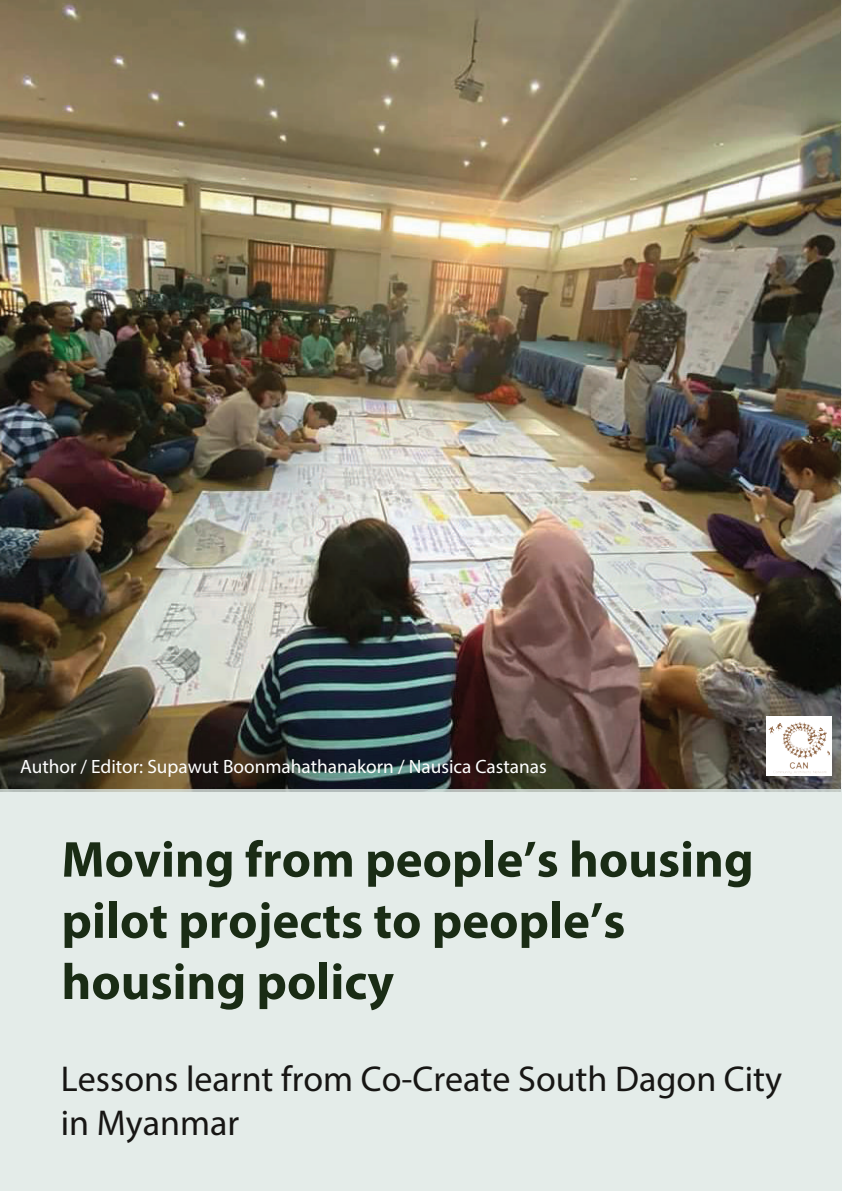
<style>
.page{position:relative;width:842px;height:1191px;background:#fff}
.page>*{position:absolute;margin:0;border:0;box-sizing:border-box;transform-origin:0 0}
.t1{font:700 51px/61.2px "Myriad Pro";color:#1a2c15}
.t2{font:36px/43.2px "Myriad Pro";color:#171614}
.t3{font:19.2px "Myriad Pro";color:#fff}
</style>
<div class="page">
<img style="left:0;top:0;width:842px;height:789px">
<div style="left:0;top:789px;width:842px;height:401px;background:#dee8e4"></div>
<div style="left:766px;top:716px;width:66px;height:59px;background:#fff"></div>
<img style="left:768px;top:723px;width:62px;height:50px">
<p class="t3" style="left:20px;top:755px;width:528px">Author / Editor: Supawut Boonmahathanakorn / Nausica Castanas</p>
<p class="t1" style="left:61px;top:827px;width:694px">Moving from people’s housing pilot projects to people’s housing policy</p>
<p class="t2" style="left:61px;top:1057px;width:723px">Lessons learnt from Co-Create South Dagon City in Myanmar</p>
</div>
